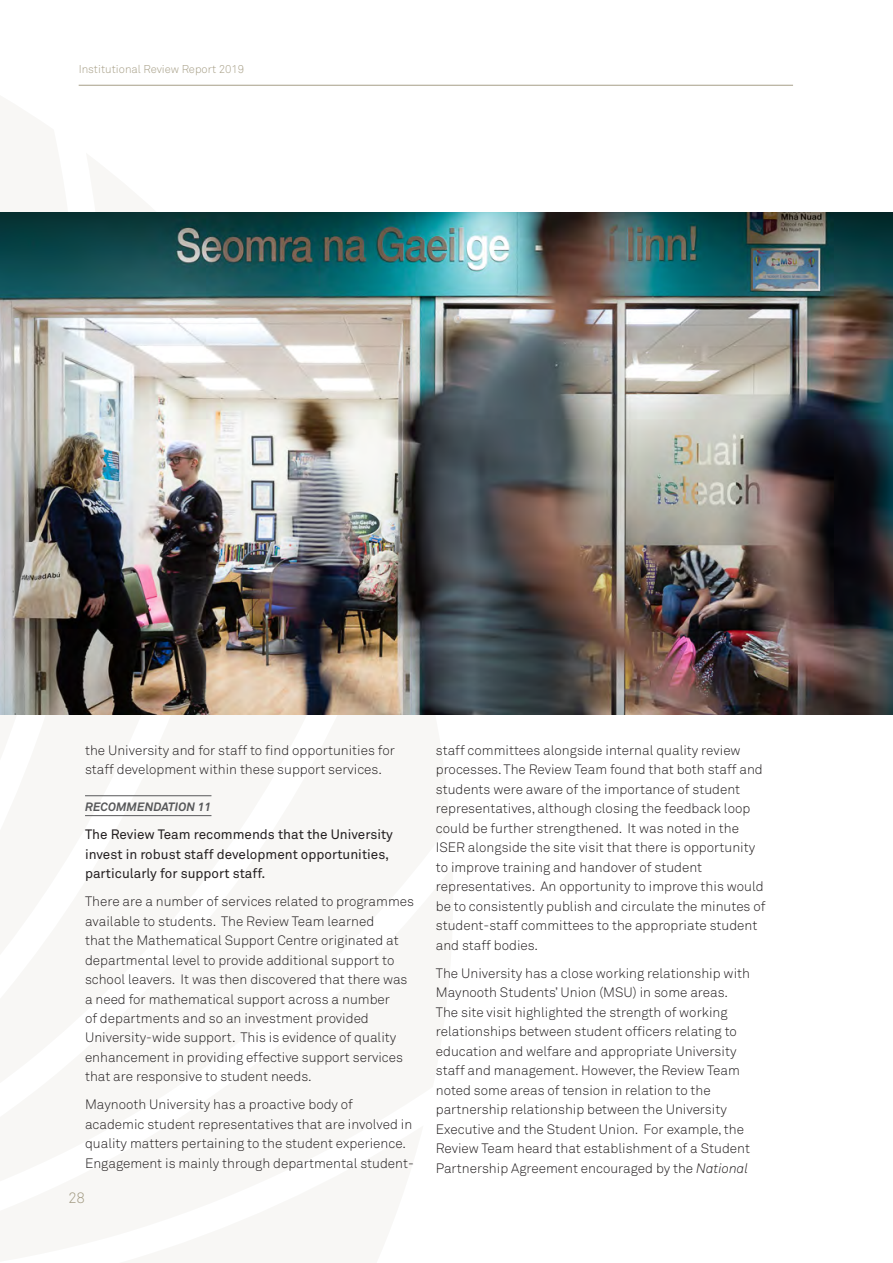
<style>
.page{position:relative;width:893px;height:1263px;background:#fff}
.page>*{position:absolute;margin:0;border:0;box-sizing:border-box;transform-origin:0 0}
.t1{font:300 15px "Akkurat";color:#a79f87}
.Body{font:300 13.5px/19.5px "Akkurat";color:#231f20}
.Body-2{font:13.5px/19.5px "Akkurat";color:#231f20}
.Heading-commrecomm{font:italic 700 12px "Akkurat";color:#57585a}
.t2{font:300 11.25px "Akkurat";color:#a79f87}
.s1{font-style:italic}
</style>
<div class="page">
<hr style="left:79px;top:85px;width:714px;height:1px;background:#a79f87">
<hr style="left:85px;top:795px;width:126px;height:1px;background:#57585a">
<hr style="left:85px;top:815px;width:126px;height:1px;background:#57585a">
<img style="left:0;top:213px;width:893px;height:501px">
<p class="t2" style="left:79px;top:62px;width:167px">Institutional Review Report 2019</p>
<p class="Body" style="left:85px;top:740px;width:311px">the University and for staff to find opportunities for staff development within these support services.</p>
<p class="Heading-commrecomm" style="left:85px;top:799px;width:128px">RECOMMENDATION 11</p>
<p class="Body-2" style="left:85px;top:824px;width:309px">The Review Team recommends that the University invest in robust staff development opportunities, particularly for support staff.</p>
<p class="Body" style="left:85px;top:891px;width:330px">There are a number of services related to programmes available to students. The Review Team learned<br>that the Mathematical Support Centre originated at departmental level to provide additional support to school leavers. It was then discovered that there was a need for mathematical support across a number<br>of departments and so an investment provided University-wide support. This is evidence of quality enhancement in providing effective support services that are responsive to student needs.</p>
<p class="Body" style="left:85px;top:1095px;width:330px">Maynooth University has a proactive body of academic student representatives that are involved in quality matters pertaining to the student experience.<br>Engagement is mainly through departmental student-</p>
<p class="t1" style="left:68px;top:1188px;width:19px">28</p>
<p class="Body" style="left:436px;top:740px;width:331px">staff committees alongside internal quality review processes. The Review Team found that both staff and students were aware of the importance of student representatives, although closing the feedback loop could be further strengthened. It was noted in the ISER alongside the site visit that there is opportunity to improve training and handover of student representatives. An opportunity to improve this would be to consistently publish and circulate the minutes of student-staff committees to the appropriate student and staff bodies.</p>
<p class="Body" style="left:436px;top:963px;width:316px">The University has a close working relationship with Maynooth Students’ Union (MSU) in some areas.<br>The site visit highlighted the strength of working relationships between student officers relating to education and welfare and appropriate University staff and management. However, the Review Team noted some areas of tension in relation to the partnership relationship between the University Executive and the Student Union. For example, the Review Team heard that establishment of a Student Partnership Agreement encouraged by the <span class="s1">National</span></p>
</div>
